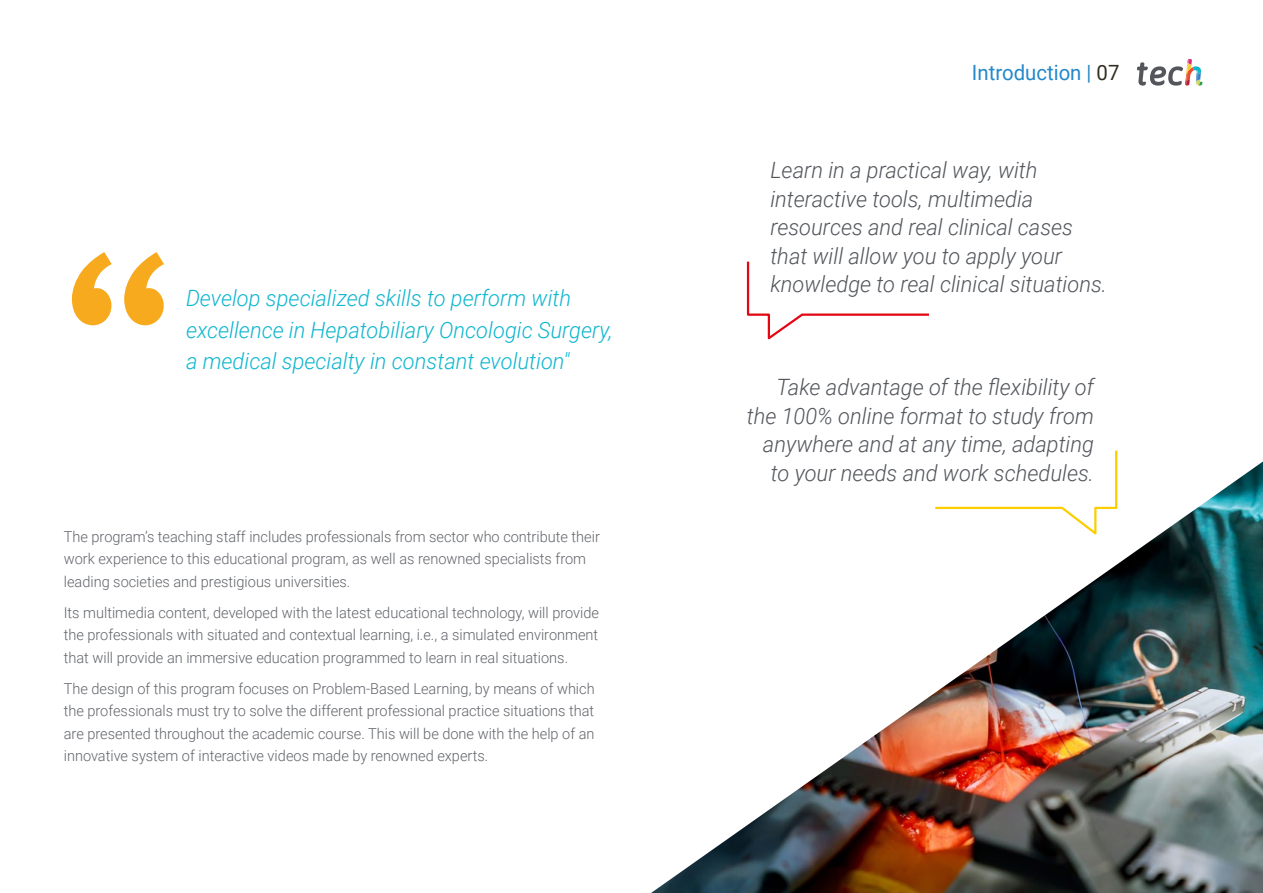
<style>
.page{position:relative;width:1263px;height:893px;background:#fff}
.page>*{position:absolute;margin:0;border:0;box-sizing:border-box;transform-origin:0 0}
.t1{font:italic 300 22.5px/28.5px "Roboto";color:#52555b;text-align:right}
.t2{font:italic 300 22.5px/31.5px "Roboto";color:#0fb6cf}
.t3{font:21px "Roboto";color:#2488c9}
.t4{font:300 15px/22.5px "Roboto";color:#61646a;text-align:justify}
.s1{color:#312e20}
</style>
<div class="page">
<svg style="left:72px;top:252px;width:92px;height:73px"></svg>
<img style="left:651px;top:461px;width:612px;height:432px">
<svg style="left:746px;top:261px;width:183px;height:79px"></svg>
<svg style="left:1137px;top:59px;width:65px;height:27px"></svg>
<h1 class="t2" style="left:186px;top:282px;width:428px">Develop specialized skills to perform with excellence in Hepatobiliary Oncologic Surgery, a medical specialty in constant evolution"</h1>
<p class="t4" style="left:64px;top:525px;width:538px;text-align:left">The program’s teaching staff includes professionals from sector who contribute their work experience to this educational program, as well as renowned specialists from leading societies and prestigious universities.</p>
<p class="t4" style="left:64px;top:601px;width:537px">Its multimedia content, developed with the latest educational technology, will provide the professionals with situated and contextual learning, i.e., a simulated environment that will provide an immersive education programmed to learn in real situations.</p>
<p class="t4" style="left:64px;top:677px;width:532px">The design of this program focuses on Problem-Based Learning, by means of which the professionals must try to solve the different professional practice situations that are presented throughout the academic course. This will be done with the help of an innovative system of interactive videos made by renowned experts.</p>
<h2 class="t3" style="left:972px;top:57px;width:149px">Introduction | <span class="s1">07</span></h2>
<h1 class="t1" style="left:770px;top:155px;width:338px;text-align:left">Learn in a practical way, with interactive tools, multimedia resources and real clinical cases that will allow you to apply your knowledge to real clinical situations.</h1>
<h1 class="t1" style="left:747px;top:372px;width:349px">Take advantage of the flexibility of the 100% online format to study from anywhere and at any time, adapting to your needs and work schedules.</h1>
</div>
